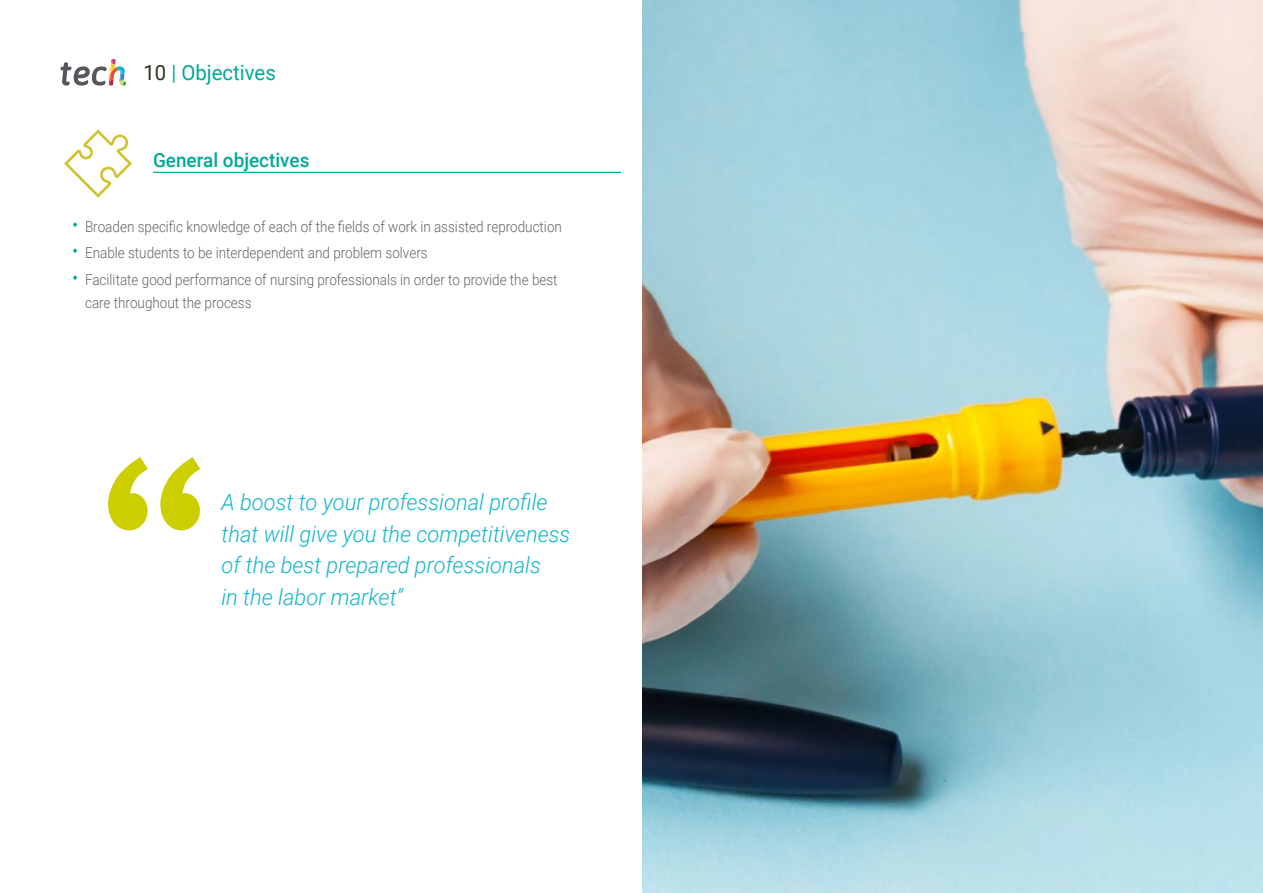
<style>
.page{position:relative;width:1263px;height:893px;background:#fff}
.page>*{position:absolute;margin:0;border:0;box-sizing:border-box;transform-origin:0 0}
.t1{font:italic 300 22.5px/31.5px "Roboto";color:#0fb6cf}
.t2{font:21px "Roboto";color:#00a996}
.t3{font:500 19.5px "Roboto";color:#00a996}
.t4{font:300 15px/26.7px "Roboto";color:#61646a;scale:.9 1}
.s1{color:#312e20}
</style>
<div class="page">
<img style="left:642px;top:0;width:621px;height:893px">
<hr style="left:153px;top:172px;width:468px;height:1px;background:#00a996">
<svg style="left:64px;top:129px;width:68px;height:69px"></svg>
<svg style="left:108px;top:457px;width:92px;height:73px"></svg>
<svg style="left:61px;top:59px;width:65px;height:27px"></svg>
<h2 class="t2" style="left:144px;top:57px;width:134px"><span class="s1">10</span> | Objectives</h2>
<h3 class="t3" style="left:153px;top:146px;width:158px">General objectives</h3>
<p class="t4" style="left:85px;top:212px;width:531px">Broaden specific knowledge of each of the fields of work in assisted reproduction<br>Enable students to be interdependent and problem solvers<br>Facilitate good performance of nursing professionals in order to provide the best</p>
<p class="t4" style="left:85px;top:288px;width:187px">care throughout the process</p>
<h1 class="t1" style="left:221px;top:486px;width:350px">A boost to your professional profile that will give you the competitiveness of the best prepared professionals<br>in the labor market”</h1>
</div>
